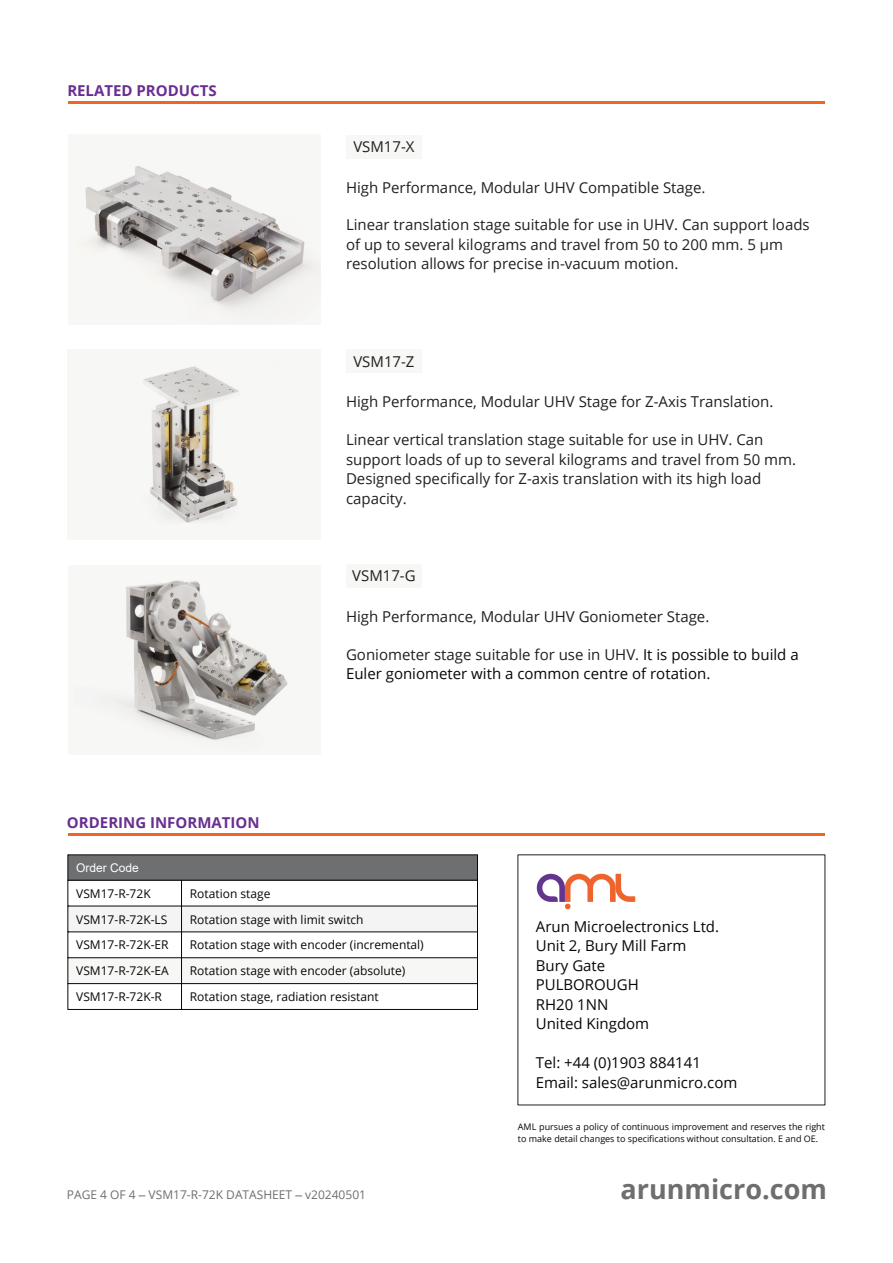
<style>
.page{position:relative;width:893px;height:1263px;background:#fff}
.page>*{position:absolute;margin:0;border:0;box-sizing:border-box;transform-origin:0 0}
.t1{font:700 27px "Open Sans";color:#6e6e6f}
.t2{font:15px/19.5px "Open Sans";color:#231f20}
.t3{font:15px/19.5px "Open Sans";color:#080704}
.t4{font:700 15px "Open Sans";color:#692f90}
.t5{font:12px "Open Sans";color:#080704}
.t6{font:12px "Open Sans";color:#6e6e6f}
.t7{font:12px "Arial";color:#fff}
.t8{font:9px/12px "Open Sans";color:#080704}
.s1{color:#231f20}
.s2{font-family:"Arial"}
</style>
<div class="page">
<svg style="left:537px;top:874px;width:98px;height:35px"></svg>
<div style="left:68px;top:855px;width:409px;height:25px;background:#6e6f70"></div>
<div style="left:68px;top:906px;width:409px;height:26px;background:#f5f4f4"></div>
<svg style="left:69px;top:984px;width:408px;height:25px"></svg>
<div style="left:68px;top:958px;width:409px;height:25px;background:#f7f7f6"></div>
<hr style="left:68px;top:855px;width:1px;height:154px;background:#080704">
<hr style="left:477px;top:855px;width:1px;height:154px;background:#080704">
<hr style="left:181px;top:880px;width:1px;height:129px;background:#080704">
<hr style="left:68px;top:854px;width:409px;height:1px;background:#080704">
<hr style="left:68px;top:880px;width:409px;height:1px;background:#080704">
<hr style="left:68px;top:906px;width:409px;height:1px;background:#080704">
<hr style="left:68px;top:932px;width:409px;height:1px;background:#080704">
<hr style="left:68px;top:957px;width:409px;height:1px;background:#080704">
<hr style="left:68px;top:983px;width:409px;height:1px;background:#080704">
<hr style="left:68px;top:1009px;width:409px;height:1px;background:#080704">
<hr style="left:68px;top:833px;width:757px;height:2px;background:#f26423">
<hr style="left:68px;top:101px;width:757px;height:2px;background:#f26423">
<img style="left:142px;top:362px;width:141px;height:163px">
<div style="left:346px;top:135px;width:76px;height:23px;background:#f7f7f6"></div>
<div style="left:346px;top:350px;width:76px;height:23px;background:#f7f7f6"></div>
<div style="left:346px;top:564px;width:76px;height:24px;background:#f7f7f6"></div>
<img style="left:71px;top:165px;width:249px;height:159px">
<img style="left:74px;top:580px;width:214px;height:172px">
<p class="t4" style="left:67px;top:84px;width:151px">RELATED PRODUCTS</p>
<p class="t4" style="left:67px;top:816px;width:194px">ORDERING INFORMATION</p>
<p class="t2" style="left:353px;top:138px;width:63px">VSM17-X</p>
<p class="t2" style="left:346px;top:179px;width:361px">High Performance, Modular UHV Compatible Stage.</p>
<p class="t2" style="left:346px;top:217px;width:465px">Linear translation stage suitable for use in UHV. Can support loads of up to several kilograms and travel from 50 to 200 mm. 5 µm resolution allows for precise in-vacuum motion.</p>
<p class="t2" style="left:353px;top:353px;width:63px">VSM17-Z</p>
<p class="t2" style="left:346px;top:394px;width:429px">High Performance, Modular UHV Stage for Z-Axis Translation.</p>
<p class="t2" style="left:346px;top:431px;width:452px">Linear vertical translation stage suitable for use in UHV. Can support loads of up to several kilograms and travel from 50 mm.<br>Designed specifically for Z-axis translation with its high load capacity.</p>
<p class="t2" style="left:352px;top:568px;width:65px">VSM17-G</p>
<p class="t2" style="left:346px;top:608px;width:365px">High Performance, Modular UHV Goniometer Stage.</p>
<p class="t3" style="left:346px;top:646px;width:454px"><span class="s1">Goniometer stage suitable for use in UHV.</span> It is possible to build a<br>Euler goniometer with a common centre of rotation.</p>
<p class="t7" style="left:76px;top:863px;width:64px">Order Code</p>
<p class="t5" style="left:76px;top:888px;width:76px">VSM17-R-72K</p>
<p class="t5" style="left:190px;top:888px;width:82px">Rotation stage</p>
<p class="t5" style="left:76px;top:914px;width:93px">VSM17-R-72K-LS</p>
<p class="t5" style="left:190px;top:914px;width:175px">Rotation stage with limit switch</p>
<p class="t5" style="left:76px;top:940px;width:94px">VSM17-R-72K-ER</p>
<p class="t5" style="left:190px;top:940px;width:235px">Rotation stage with encoder (incremental)</p>
<p class="t5" style="left:76px;top:966px;width:94px">VSM17-R-72K-EA</p>
<p class="t5" style="left:190px;top:966px;width:217px">Rotation stage with encoder (absolute)</p>
<p class="t5" style="left:76px;top:992px;width:87px">VSM17-R-72K-R</p>
<p class="t5" style="left:190px;top:992px;width:190px">Rotation stage, radiation resistant</p>
<p class="t6" style="left:67px;top:1190px;width:301px">PAGE 4 OF 4 <span class="s2">‒</span> VSM17-R-72K DATASHEET <span class="s2">‒</span> v20240501</p>
<p class="t3" style="left:536px;top:918px;width:185px">Arun Microelectronics Ltd.<br>Unit 2, Bury Mill Farm<br>Bury Gate<br>PULBOROUGH<br>RH20 1NN<br>United Kingdom</p>
<p class="t3" style="left:536px;top:1054px;width:203px">Tel: +44 (0)1903 884141<br>Email: sales@arunmicro.com</p>
<p class="t8" style="left:518px;top:1121px;width:309px">AML pursues a policy of continuous improvement and reserves the right to make detail changes to specifications without consultation. E and OE.</p>
<h1 class="t1" style="left:620px;top:1178px;width:208px">arunmicro.com</h1>
</div>
